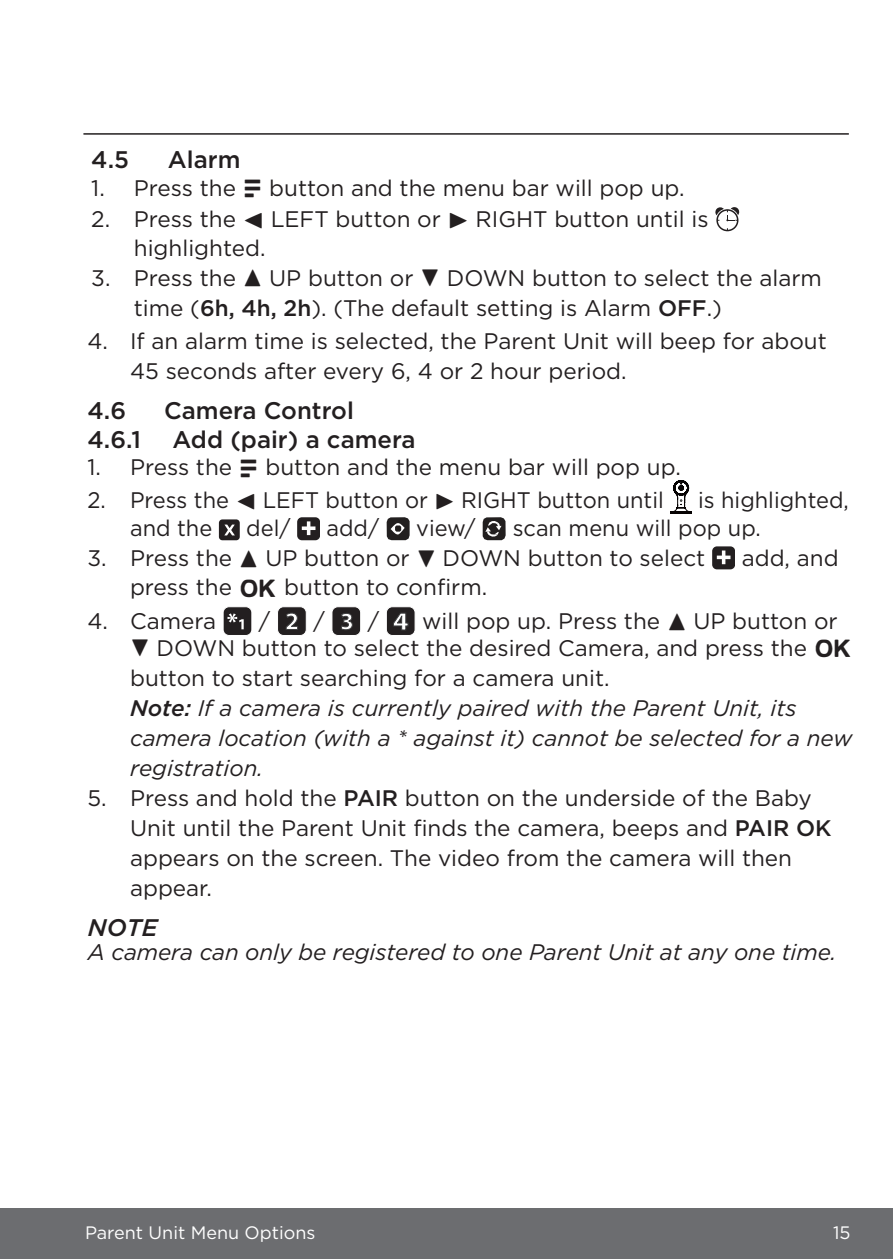
<style>
.page{position:relative;width:893px;height:1259px;background:#fff}
.page>*{position:absolute;margin:0;border:0;box-sizing:border-box;transform-origin:0 0}
.t1{font:500 24px "Gotham";color:#231f20}
.t2{font:italic 500 24px "Gotham";color:#231f20}
.t3{font:22.5px/30px "Gotham";color:#231f20}
.t4{font:italic 22.5px/30px "Gotham";color:#231f20}
.t5{font:18px "Gotham";color:#fff}
.s1{font-family:"MBP33 36"}
.s2{font-weight:500}
.s3{font-family:"MBP33 36";font-style:normal}
.s4{font-style:normal}
</style>
<div class="page">
<div style="left:0;top:1208px;width:893px;height:51px;background:#6c6d70"></div>
<svg style="left:716px;top:221px;width:23px;height:11px"></svg>
<div style="left:716px;top:209px;width:22px;height:22px;border:2px solid #231f20;border-radius:50%"></div>
<svg style="left:715px;top:207px;width:24px;height:14px"></svg>
<svg style="left:670px;top:480px;width:21px;height:33px"></svg>
<div style="left:219px;top:519px;width:21px;height:21px;background:#231f20;border-radius:3px"></div>
<svg style="left:224px;top:524px;width:11px;height:11px"></svg>
<div style="left:297px;top:517px;width:23px;height:23px;background:#231f20;border-radius:5px"></div>
<svg style="left:302px;top:521px;width:13px;height:14px"></svg>
<svg style="left:387px;top:517px;width:23px;height:23px"></svg>
<svg style="left:483px;top:517px;width:23px;height:23px"></svg>
<div style="left:712px;top:546px;width:23px;height:23px;background:#231f20;border-radius:5px"></div>
<svg style="left:717px;top:550px;width:13px;height:14px"></svg>
<div style="left:223px;top:607px;width:29px;height:28px;background:#231f20;border-radius:6px"></div>
<div style="left:223px;top:606px;width:29px;height:30px;border:1px solid #fff;border-radius:6px"></div>
<svg style="left:228px;top:613px;width:16px;height:16px"></svg>
<div style="left:278px;top:607px;width:28px;height:28px;background:#231f20;border-radius:6px"></div>
<div style="left:277px;top:606px;width:30px;height:30px;border:1px solid #fff;border-radius:6px"></div>
<svg style="left:286px;top:613px;width:12px;height:17px"></svg>
<div style="left:332px;top:607px;width:29px;height:28px;background:#231f20;border-radius:6px"></div>
<div style="left:332px;top:606px;width:29px;height:30px;border:1px solid #fff;border-radius:6px"></div>
<svg style="left:341px;top:613px;width:12px;height:17px"></svg>
<div style="left:386px;top:607px;width:29px;height:28px;background:#231f20;border-radius:6px"></div>
<div style="left:386px;top:606px;width:29px;height:30px;border:1px solid #fff;border-radius:6px"></div>
<svg style="left:393px;top:613px;width:15px;height:17px"></svg>
<hr style="left:83px;top:133px;width:766px;height:2px;background:#231f20">
<p class="t1" style="left:91px;top:144px;width:39px">4.5</p>
<p class="t1" style="left:168px;top:144px;width:74px">Alarm</p>
<p class="t3" style="left:91px;top:172px;width:595px">1. Press the <span class="s1">M</span> button and the menu bar will pop up.</p>
<p class="t3" style="left:134px;top:205px;width:576px;line-height:28.2px;text-indent:-43px">2. Press the <span class="s1">&lt;</span> LEFT button or <span class="s1">&gt;</span> RIGHT button until is highlighted.</p>
<p class="t3" style="left:134px;top:262px;width:689px;text-indent:-43px">3. Press the <span class="s1">+</span> UP button or <span class="s1">-</span> DOWN button to select the alarm time (<span class="s2">6h, 4h, 2h</span>). (The default setting is Alarm <span class="s2">OFF</span>.)</p>
<p class="t3" style="left:130px;top:326px;width:698px;text-indent:-43px">4. If an alarm time is selected, the Parent Unit will beep for about<br>45 seconds after every 6, 4 or 2 hour period.</p>
<p class="t1" style="left:88px;top:395px;width:40px">4.6</p>
<p class="t1" style="left:164px;top:395px;width:191px">Camera Control</p>
<p class="t1" style="left:88px;top:424px;width:55px">4.6.1</p>
<p class="t1" style="left:173px;top:424px;width:244px">Add (pair) a camera</p>
<p class="t3" style="left:88px;top:452px;width:595px">1. Press the <span class="s1">M</span> button and the menu bar will pop up.</p>
<p class="t3" style="left:88px;top:484px;width:578px">2. Press the <span class="s1">&lt;</span> LEFT button or <span class="s1">&gt;</span> RIGHT button until</p>
<p class="t3" style="left:698px;top:484px;width:152px">is highlighted,</p>
<p class="t3" style="left:130px;top:513px;width:84px">and the</p>
<p class="t3" style="left:246px;top:513px;width:46px">del/</p>
<p class="t3" style="left:326px;top:513px;width:54px">add/</p>
<p class="t3" style="left:416px;top:513px;width:61px">view/</p>
<p class="t3" style="left:513px;top:513px;width:250px">scan menu will pop up.</p>
<p class="t3" style="left:88px;top:542px;width:619px">3. Press the <span class="s1">+</span> UP button or <span class="s1">-</span> DOWN button to select</p>
<p class="t3" style="left:742px;top:542px;width:98px">add, and</p>
<p class="t3" style="left:130px;top:572px;width:359px">press the <span class="s1">O</span> button to confirm.</p>
<p class="t3" style="left:88px;top:605px;width:130px">4. Camera</p>
<p class="t3" style="left:259px;top:605px;width:13px">/</p>
<p class="t3" style="left:313px;top:605px;width:13px">/</p>
<p class="t3" style="left:368px;top:605px;width:13px">/</p>
<p class="t3" style="left:422px;top:605px;width:417px">will pop up. Press the <span class="s1">+</span> UP button or</p>
<p class="t4" style="left:130px;top:632px;width:724px"><span class="s3">-</span> <span class="s4">DOWN button to select the desired Camera, and press the</span> <span class="s3">O </span><span class="s4">button to start searching for a camera unit.<br></span><span class="s2">Note:</span> If a camera is currently paired with the Parent Unit, its camera location (with a * against it) cannot be selected for a new registration.</p>
<p class="t3" style="left:130px;top:782px;width:703px;text-indent:-43px">5. Press and hold the <span class="s2">PAIR</span> button on the underside of the Baby Unit until the Parent Unit finds the camera, beeps and <span class="s2">PAIR OK </span>appears on the screen. The video from the camera will then appear.</p>
<p class="t2" style="left:88px;top:911px;width:71px">NOTE</p>
<p class="t4" style="left:88px;top:936px;width:750px">A camera can only be registered to one Parent Unit at any one time.</p>
<p class="t5" style="left:85px;top:1221px;width:232px">Parent Unit Menu Options</p>
<p class="t5" style="left:833px;top:1221px;width:19px">15</p>
</div>
